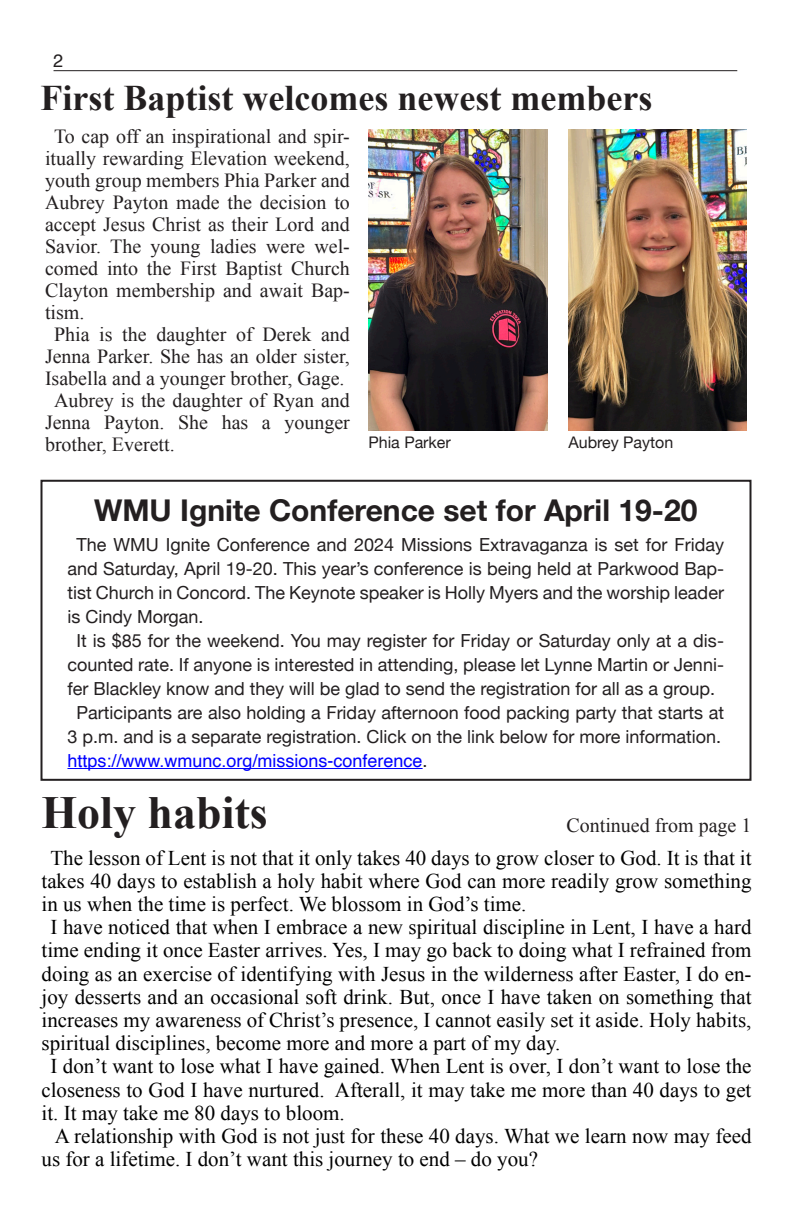
<style>
.page{position:relative;width:792px;height:1224px;background:#fff}
.page>*{position:absolute;margin:0;border:0;box-sizing:border-box;transform-origin:0 0}
.t1{font:700 46px "Times New Roman";color:#231f20}
.t2{font:700 36px "Times New Roman";color:#231f20}
.t3{font:700 30px "Helvetica Neue";color:#231f20}
.Outlook_text{font:21px/23.2px "Times New Roman";color:#000;text-align:justify}
.Outlook_text-2{font:20px/22px "Times New Roman";color:#231f20;text-align:justify}
.Outlook_Box_Text{font:18px/24px "Helvetica Neue";color:#231f20;text-align:center}
.t4{font:18px "Helvetica";color:#00f}
.t5{font:18px "Helvetica";color:#231f20}
.Outlook_Box_Text-2{font:16px "Helvetica Neue";color:#231f20}
.s1{font-family:"Helvetica Neue";color:#231f20}
</style>
<div class="page">
<hr style="left:54px;top:70px;width:683px;height:1px;background:#231f20">
<img style="left:368px;top:130px;width:179px;height:301px">
<img style="left:568px;top:130px;width:179px;height:301px">
<hr style="left:67px;top:768px;width:356px;height:1px;background:#00f">
<div style="left:40px;top:480px;width:712px;height:301px;border:2px solid #231f20"></div>
<p class="t5" style="left:53px;top:46px;width:12px">2</p>
<p class="t2" style="left:40px;top:73px;width:613px">First Baptist welcomes newest members</p>
<p class="Outlook_text-2" style="left:45px;top:125px;width:306px;text-indent:9px">To cap off an inspirational and spir&shy;itually rewarding Elevation weekend, youth group members Phia Parker and Aubrey Payton made the decision to accept Jesus Christ as their Lord and Savior. The young ladies were wel&shy;comed into the First Baptist Church Clayton membership and await Bap&shy;tism.</p>
<p class="Outlook_text-2" style="left:45px;top:323px;width:306px;text-align:center">Phia is the daughter of Derek and<br>Jenna Parker. She has an older sister,<br>Isabella and a younger brother, Gage.</p>
<p class="Outlook_text-2" style="left:45px;top:389px;width:306px;text-indent:9px">Aubrey is the daughter of Ryan and Jenna Payton. She has a younger brother, Everett.</p>
<p class="Outlook_Box_Text-2" style="left:368px;top:431px;width:84px">Phia Parker</p>
<p class="Outlook_Box_Text-2" style="left:568px;top:431px;width:106px">Aubrey Payton</p>
<p class="t3" style="left:94px;top:487px;width:605px">WMU Ignite Conference set for April 19-20</p>
<p class="Outlook_Box_Text" style="left:67px;top:534px;width:658px;text-align:justify;text-indent:9px">The WMU Ignite Conference and 2024 Missions Extravaganza is set for Friday and Saturday, April 19-20. This year’s conference is being held at Parkwood Bap&shy;tist Church in Concord. The Keynote speaker is Holly Myers and the worship leader is Cindy Morgan.</p>
<p class="Outlook_Box_Text" style="left:67px;top:630px;width:658px">It is $85 for the weekend. You may register for Friday or Saturday only at a dis&shy;counted rate. If anyone is interested in attending, please let Lynne Martin or Jenni&shy;fer Blackley know and they will be glad to send the registration for all as a group.</p>
<p class="Outlook_Box_Text" style="left:67px;top:702px;width:658px">Participants are also holding a Friday afternoon food packing party that starts at<br>3 p.m. and is a separate registration. Click on the link below for more information.</p>
<p class="t4" style="left:67px;top:747px;width:362px">https://www.wmunc.org/missions-conference<span class="s1">.</span></p>
<p class="t1" style="left:42px;top:781px;width:228px">Holy habits</p>
<p class="Outlook_text-2" style="left:567px;top:814px;width:186px">Continued from page 1</p>
<p class="Outlook_text" style="left:42px;top:846px;width:712px;text-indent:9px">The lesson of Lent is not that it only takes 40 days to grow closer to God. It is that it takes 40 days to establish a holy habit where God can more readily grow something in us when the time is perfect. We blossom in God’s time.</p>
<p class="Outlook_text" style="left:42px;top:915px;width:712px;text-indent:9px">I have noticed that when I embrace a new spiritual discipline in Lent, I have a hard time ending it once Easter arrives. Yes, I may go back to doing what I refrained from doing as an exercise of identifying with Jesus in the wilderness after Easter, I do en&shy;joy desserts and an occasional soft drink. But, once I have taken on something that increases my awareness of Christ’s presence, I cannot easily set it aside. Holy habits, spiritual disciplines, become more and more a part of my day.</p>
<p class="Outlook_text" style="left:42px;top:1055px;width:712px;text-indent:9px">I don’t want to lose what I have gained. When Lent is over, I don’t want to lose the closeness to God I have nurtured. Afterall, it may take me more than 40 days to get it. It may take me 80 days to bloom.</p>
<p class="Outlook_text" style="left:42px;top:1124px;width:712px;text-indent:13px">A relationship with God is not just for these 40 days. What we learn now may feed us for a lifetime. I don’t want this journey to end – do you?</p>
</div>
